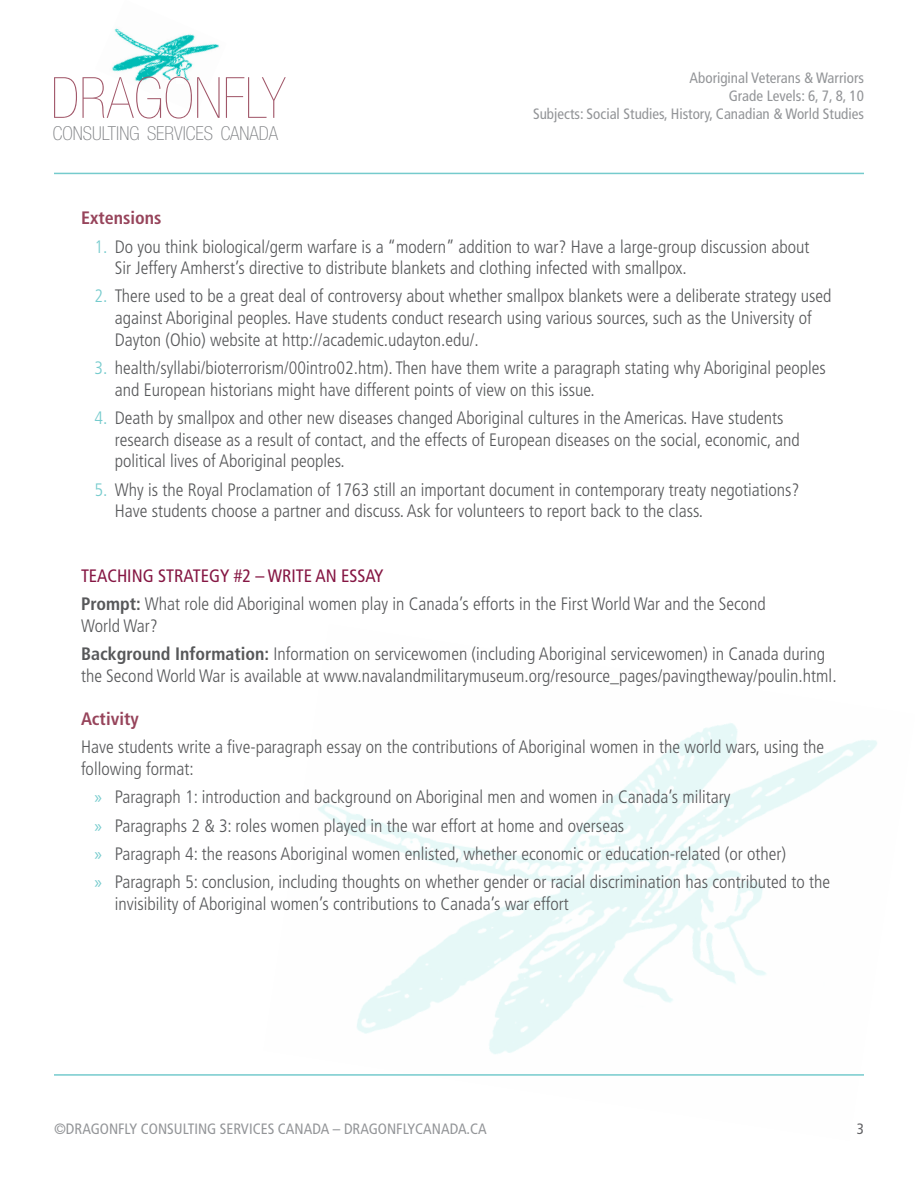
<style>
.page{position:relative;width:918px;height:1188px;background:#fff}
.page>*{position:absolute;margin:0;border:0;box-sizing:border-box;transform-origin:0 0}
.t1{font:900 condensed 57px "Helvetica Neue";color:#a15769}
.t2{font:100 condensed 19.2px "Helvetica Neue";color:#808285}
.numberlist{font:300 condensed 18px/21.6px "Frutiger";color:#57585a}
.bullets1{font:300 condensed 18px/21.6px "Frutiger";color:#57585a}
.t3{font:condensed 18px "Frutiger";color:#851643}
.t4{font:700 condensed 18px "Frutiger";color:#97445b}
.t5{font:condensed 15px/18px "Frutiger";color:#939598;text-align:right}
.t6{font:condensed 15px "Frutiger";color:#636366}
.s1{color:#75cbcd}
.s2{font-weight:700}
.s3{font-family:"Myriad Pro";font-weight:400;font-stretch:normal;color:#75cbcd}
</style>
<div class="page">
<img style="left:318px;top:723px;width:559px;height:331px">
<img style="left:112px;top:28px;width:107px;height:54px">
<div style="left:177px;top:77px;width:7px;height:7px;background:#fff"></div>
<hr style="left:54px;top:173px;width:810px;height:1px;background:#75cbcd">
<hr style="left:54px;top:1074px;width:810px;height:2px;background:#75cbcd">
<h1 class="t1" style="left:51px;top:67px;width:237px">DRAGONFLY</h1>
<p class="t2" style="left:53px;top:123px;width:227px">CONSULTING SERVICES CANADA</p>
<p class="t5" style="left:533px;top:68px;width:332px">Aboriginal Veterans &amp; Warriors<br>Grade Levels: 6, 7, 8, 10<br>Subjects: Social Studies, History, Canadian &amp; World Studies</p>
<p class="t4" style="left:81px;top:207px;width:82px">Extensions</p>
<p class="numberlist" style="left:115px;top:236px;width:696px;text-indent:-20px"><span class="s1">1.</span> Do you think biological/germ warfare is a “modern” addition to war? Have a large-group discussion about<br>Sir Jeffery Amherst’s directive to distribute blankets and clothing infected with smallpox.</p>
<p class="numberlist" style="left:115px;top:286px;width:718px;text-indent:-20px"><span class="s1">2.</span> There used to be a great deal of controversy about whether smallpox blankets were a deliberate strategy used against Aboriginal peoples. Have students conduct research using various sources, such as the University of<br>Dayton (Ohio) website at http://academic.udayton.edu/.</p>
<p class="numberlist" style="left:115px;top:357px;width:712px;text-indent:-20px"><span class="s1">3.</span> health/syllabi/bioterrorism/00intro02.htm). Then have them write a paragraph stating why Aboriginal peoples and European historians might have different points of view on this issue.</p>
<p class="numberlist" style="left:115px;top:407px;width:687px;text-indent:-20px"><span class="s1">4.</span> Death by smallpox and other new diseases changed Aboriginal cultures in the Americas. Have students research disease as a result of contact, and the effects of European diseases on the social, economic, and political lives of Aboriginal peoples.</p>
<p class="numberlist" style="left:115px;top:479px;width:686px;text-indent:-20px"><span class="s1">5.</span> Why is the Royal Proclamation of 1763 still an important document in contemporary treaty negotiations?<br>Have students choose a partner and discuss. Ask for volunteers to report back to the class.</p>
<p class="t3" style="left:81px;top:565px;width:56px">TEACHING</p>
<p class="t3" style="left:158px;top:565px;width:10px">STRATEGY</p>
<p class="t3" style="left:234px;top:565px;width:57px">#2 – WRITE</p>
<p class="t3" style="left:315px;top:565px;width:35px">AN ESSAY</p>
<p class="numberlist" style="left:81px;top:593px;width:686px"><span class="s2">Prompt:</span> What role did Aboriginal women play in Canada’s efforts in the First World War and the Second<br>World War?</p>
<p class="numberlist" style="left:81px;top:643px;width:757px"><span class="s2">Background Information:</span> Information on servicewomen (including Aboriginal servicewomen) in Canada during the Second World War is available at www.navalandmilitarymuseum.org/resource_pages/pavingtheway/poulin.html.</p>
<p class="t4" style="left:81px;top:708px;width:59px">Activity</p>
<p class="numberlist" style="left:81px;top:737px;width:745px">Have students write a five-paragraph essay on the contributions of Aboriginal women in the world wars, using the following format:</p>
<p class="bullets1" style="left:94px;top:787px;width:637px"><span class="s3">»</span> Paragraph 1: introduction and background on Aboriginal men and women in Canada’s military</p>
<p class="bullets1" style="left:94px;top:815px;width:531px"><span class="s3">»</span> Paragraphs 2 &amp; 3: roles women played in the war effort at home and overseas</p>
<p class="bullets1" style="left:94px;top:843px;width:693px"><span class="s3">»</span> Paragraph 4: the reasons Aboriginal women enlisted, whether economic or education-related (or other)</p>
<p class="bullets1" style="left:115px;top:872px;width:717px;text-indent:-20px"><span class="s3">»</span> Paragraph 5: conclusion, including thoughts on whether gender or racial discrimination has contributed to the invisibility of Aboriginal women’s contributions to Canada’s war effort</p>
<p class="t5" style="left:54px;top:1120px;width:434px">©Dragonfly Consulting Services Canada – dragonflycanada.ca</p>
<p class="t6" style="left:857px;top:1120px;width:9px">3</p>
</div>
